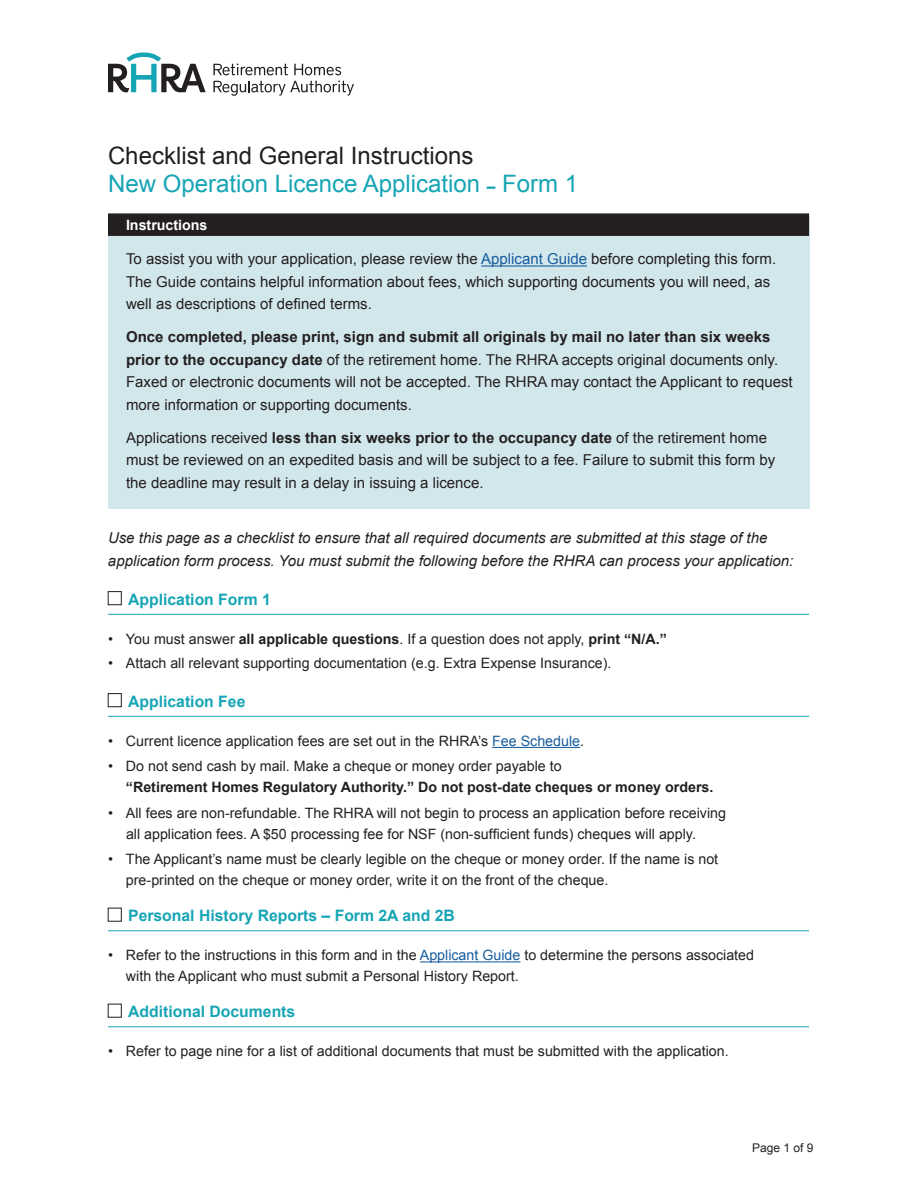
<style>
.page{position:relative;width:918px;height:1188px;background:#fff}
.page>*{position:absolute;margin:0;border:0;box-sizing:border-box;transform-origin:0 0}
.t1{font:24px/28.8px "Arial";color:#16a5b5}
.t2{font:700 15.75px "Arial";color:#16a5b5}
.t3{font:15px/22.5px "Arial";color:#231f20}
.t4{font:italic 15px/22.5px "Arial";color:#231f20}
.t5{font:14.25px/21px "Arial";color:#231f20}
.t6{font:700 14.25px/21px "Arial";color:#231f20}
.t7{font:700 14.25px "Arial";color:#fff}
.t8{font:12px "Arial";color:#231f20}
.s1{color:#231f20}
.s2{font-weight:700;font-size:15.75px}
.s3{color:#175d9e}
.s4{font-weight:700}
.s5{font-weight:400}
</style>
<div class="page">
<div style="left:108px;top:218px;width:701px;height:291px;background:#d2e7ec"></div>
<div style="left:108px;top:213px;width:701px;height:23px;background:#231f20"></div>
<hr style="left:481px;top:265px;width:106px;height:2px;background:#175d9e">
<hr style="left:108px;top:614px;width:701px;height:1px;background:#16a5b5">
<hr style="left:108px;top:716px;width:701px;height:1px;background:#16a5b5">
<hr style="left:492px;top:747px;width:88px;height:1px;background:#175d9e">
<hr style="left:108px;top:930px;width:701px;height:1px;background:#16a5b5">
<hr style="left:420px;top:961px;width:100px;height:1px;background:#175d9e">
<hr style="left:108px;top:1026px;width:701px;height:1px;background:#16a5b5">
<div style="left:108px;top:591px;width:14px;height:14px;border:1px solid #231f20"></div>
<div style="left:108px;top:693px;width:14px;height:14px;border:1px solid #231f20"></div>
<div style="left:108px;top:908px;width:14px;height:13px;border:1px solid #231f20"></div>
<div style="left:108px;top:1004px;width:14px;height:13px;border:1px solid #231f20"></div>
<svg style="left:213px;top:64px;width:75px;height:11px"></svg>
<svg style="left:294px;top:64px;width:47px;height:11px"></svg>
<svg style="left:213px;top:81px;width:141px;height:15px"></svg>
<svg style="left:108px;top:52px;width:98px;height:40px"></svg>
<p class="t1" style="left:108px;top:141px;width:472px"><span class="s1">Checklist and General Instructions<br></span>New Operation Licence Application <span class="s2">–</span> Form 1</p>
<p class="t7" style="left:126px;top:216px;width:83px">Instructions</p>
<p class="t3" style="left:126px;top:248px;width:652px">To assist you with your application, please review the <span class="s3">Applicant Guide</span> before completing this form.<br>The Guide contains helpful information about fees, which supporting documents you will need, as well as descriptions of defined terms.</p>
<p class="t3" style="left:126px;top:326px;width:668px"><span class="s4">Once completed, please print, sign and submit all originals by mail no later than six weeks prior to the occupancy date</span> of the retirement home. The RHRA accepts original documents only.<br>Faxed or electronic documents will not be accepted. The RHRA may contact the Applicant to request more information or supporting documents.</p>
<p class="t3" style="left:126px;top:427px;width:651px">Applications received <span class="s4">less than six weeks prior to the occupancy date</span> of the retirement home must be reviewed on an expedited basis and will be subject to a fee. Failure to submit this form by the deadline may result in a delay in issuing a licence.</p>
<p class="t4" style="left:108px;top:527px;width:687px">Use this page as a checklist to ensure that all required documents are submitted at this stage of the application form process. You must submit the following before the RHRA can process your application:</p>
<p class="t2" style="left:128px;top:589px;width:144px">Application Form 1</p>
<p class="t5" style="left:108px;top:629px;width:560px">• You must answer <span class="s4">all applicable questions</span>. If a question does not apply, <span class="s4">print “N/A.”</span></p>
<p class="t5" style="left:108px;top:653px;width:505px">• Attach all relevant supporting documentation (e.g. Extra Expense Insurance).</p>
<p class="t2" style="left:128px;top:691px;width:119px">Application Fee</p>
<p class="t5" style="left:108px;top:731px;width:478px">• Current licence application fees are set out in the RHRA’s <span class="s3">Fee Schedule</span>.</p>
<p class="t6" style="left:126px;top:756px;width:589px;text-indent:-18px"><span class="s5">• Do not send cash by mail. Make a cheque or money order payable to<br></span>“Retirement Homes Regulatory Authority.” Do not post-date cheques or money orders.</p>
<p class="t5" style="left:126px;top:803px;width:602px;text-indent:-18px">• All fees are non-refundable. The RHRA will not begin to process an application before receiving all application fees. A $50 processing fee for NSF (non-sufficient funds) cheques will apply.</p>
<p class="t5" style="left:126px;top:849px;width:594px;text-indent:-18px">• The Applicant’s name must be clearly legible on the cheque or money order. If the name is not pre-printed on the cheque or money order, write it on the front of the cheque.</p>
<p class="t2" style="left:128px;top:906px;width:328px">Personal History Reports – Form 2A and 2B</p>
<p class="t5" style="left:126px;top:945px;width:630px;text-indent:-18px">• Refer to the instructions in this form and in the <span class="s3">Applicant Guide</span> to determine the persons associated with the Applicant who must submit a Personal History Report.</p>
<p class="t2" style="left:128px;top:1002px;width:169px">Additional Documents</p>
<p class="t5" style="left:108px;top:1041px;width:622px">• Refer to page nine for a list of additional documents that must be submitted with the application.</p>
<p class="t8" style="left:752px;top:1140px;width:63px">Page 1 of 9</p>
</div>
